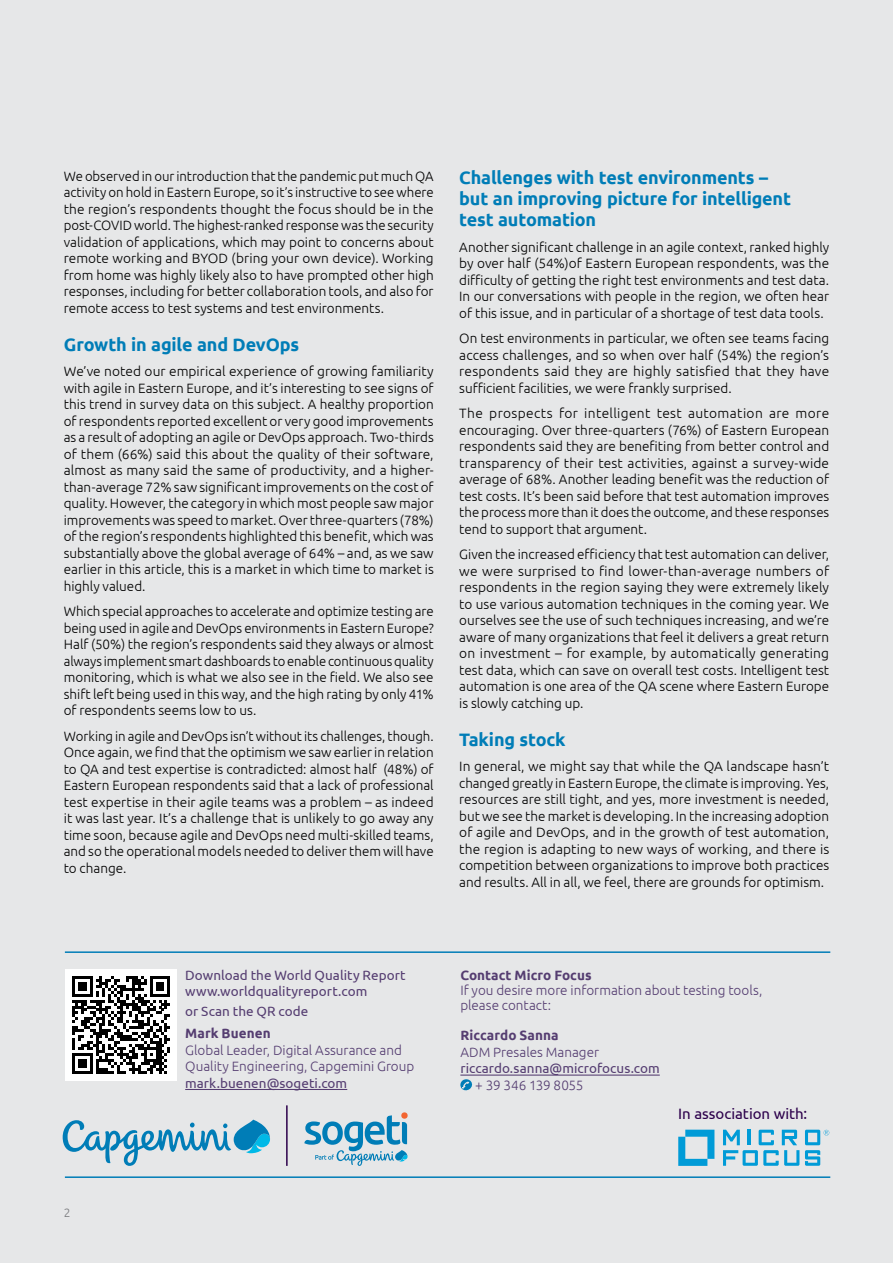
<style>
.page{position:relative;width:893px;height:1263px;background:#e6e7e8}
.page>*{position:absolute;margin:0;border:0;box-sizing:border-box;transform-origin:0 0}
.t1{font:700 18px/21px "Ubuntu";letter-spacing:-.01em;color:#007db7}
.t2{font:15px "Ubuntu";color:#2c004b}
.t3{font:300 13.5px/16.5px "Ubuntu";color:#000;text-align:justify}
.t4{font:300 13.5px/16.5px "Ubuntu";color:#553d71}
.t5{font:13.5px/16.2px "Ubuntu";letter-spacing:.005em;color:#553d71}
.t6{font:700 13.5px "Ubuntu";letter-spacing:.005em;color:#553d71}
.t7{font:300 13.5px "Ubuntu";letter-spacing:-.02em;color:#553d71}
.t8{font:300 12px "Ubuntu";color:#77787b}
</style>
<div class="page">
<hr style="left:185px;top:1089px;width:162px;height:1px;background:#553d71">
<hr style="left:460px;top:1074px;width:200px;height:1px;background:#553d71">
<hr style="left:65px;top:951px;width:765px;height:2px;background:#007db7">
<hr style="left:65px;top:1176px;width:765px;height:2px;background:#007db7">
<svg style="left:678px;top:1130px;width:36px;height:36px"></svg>
<svg style="left:723px;top:1130px;width:76px;height:36px"></svg>
<svg style="left:805px;top:1130px;width:24px;height:36px"></svg>
<svg style="left:304px;top:1112px;width:104px;height:54px"></svg>
<svg style="left:63px;top:1119px;width:207px;height:47px"></svg>
<hr style="left:286px;top:1105px;width:2px;height:61px;background:#2c004b">
<div style="left:66px;top:969px;width:111px;height:111px;background:#fff"></div>
<svg style="left:72px;top:976px;width:98px;height:98px"></svg>
<svg style="left:460px;top:1079px;width:13px;height:12px"></svg>
<p class="t3" style="left:64px;top:167px;width:371px">We observed in our introduction that the pandemic put much QA activity on hold in Eastern Europe, so it’s instructive to see where the region’s respondents thought the focus should be in the post-COVID world. The highest-ranked response was the security validation of applications, which may point to concerns about remote working and BYOD (bring your own device). Working from home was highly likely also to have prompted other high responses, including for better collaboration tools, and also for remote access to test systems and test environments.</p>
<h1 class="t1" style="left:64px;top:333px;width:237px">Growth in agile and DevOps</h1>
<p class="t3" style="left:64px;top:363px;width:371px">We’ve noted our empirical experience of growing familiarity with agile in Eastern Europe, and it’s interesting to see signs of this trend in survey data on this subject. A healthy proportion of respondents reported excellent or very good improvements as a result of adopting an agile or DevOps approach. Two-thirds of them (66%) said this about the quality of their software, almost as many said the same of productivity, and a higher&shy;than-average 72% saw significant improvements on the cost of quality. However, the category in which most people saw major improvements was speed to market. Over three-quarters (78%) of the region’s respondents highlighted this benefit, which was substantially above the global average of 64% – and, as we saw earlier in this article, this is a market in which time to market is highly valued.</p>
<p class="t3" style="left:64px;top:603px;width:371px">Which special approaches to accelerate and optimize testing are being used in agile and DevOps environments in Eastern Europe?<br>Half (50%) the region’s respondents said they always or almost always implement smart dashboards to enable continuous quality monitoring, which is what we also see in the field. We also see shift left being used in this way, and the high rating by only 41% of respondents seems low to us.</p>
<p class="t3" style="left:64px;top:727px;width:371px">Working in agile and DevOps isn’t without its challenges, though.<br>Once again, we find that the optimism we saw earlier in relation to QA and test expertise is contradicted: almost half (48%) of Eastern European respondents said that a lack of professional test expertise in their agile teams was a problem – as indeed it was last year. It’s a challenge that is unlikely to go away any time soon, because agile and DevOps need multi-skilled teams, and so the operational models needed to deliver them will have to change.</p>
<h1 class="t1" style="left:459px;top:167px;width:333px">Challenges with test environments – but an improving picture for intelligent test automation</h1>
<p class="t3" style="left:459px;top:238px;width:371px">Another significant challenge in an agile context, ranked highly by over half (54%)of Eastern European respondents, was the difficulty of getting the right test environments and test data.<br>In our conversations with people in the region, we often hear of this issue, and in particular of a shortage of test data tools.</p>
<p class="t3" style="left:459px;top:330px;width:371px">On test environments in particular, we often see teams facing access challenges, and so when over half (54%) the region’s respondents said they are highly satisfied that they have sufficient facilities, we were frankly surprised.</p>
<p class="t3" style="left:459px;top:405px;width:371px">The prospects for intelligent test automation are more encouraging. Over three-quarters (76%) of Eastern European respondents said they are benefiting from better control and transparency of their test activities, against a survey-wide average of 68%. Another leading benefit was the reduction of test costs. It’s been said before that test automation improves the process more than it does the outcome, and these responses tend to support that argument.</p>
<p class="t3" style="left:459px;top:546px;width:371px">Given the increased efficiency that test automation can deliver, we were surprised to find lower-than-average numbers of respondents in the region saying they were extremely likely to use various automation techniques in the coming year. We ourselves see the use of such techniques increasing, and we’re aware of many organizations that feel it delivers a great return on investment – for example, by automatically generating test data, which can save on overall test costs. Intelligent test automation is one area of the QA scene where Eastern Europe is slowly catching up.</p>
<h1 class="t1" style="left:459px;top:728px;width:108px">Taking stock</h1>
<p class="t3" style="left:459px;top:758px;width:371px">In general, we might say that while the QA landscape hasn’t changed greatly in Eastern Europe, the climate is improving. Yes, resources are still tight, and yes, more investment is needed, but we see the market is developing. In the increasing adoption of agile and DevOps, and in the growth of test automation, the region is adapting to new ways of working, and there is competition between organizations to improve both practices and results. All in all, we feel, there are grounds for optimism.</p>
<p class="t5" style="left:185px;top:966px;width:222px">Download the World Quality Report www.worldqualityreport.com</p>
<p class="t5" style="left:185px;top:1003px;width:125px">or Scan the QR code</p>
<p class="t6" style="left:185px;top:1025px;width:87px">Mark Buenen</p>
<p class="t4" style="left:185px;top:1041px;width:231px">Global Leader, Digital Assurance and<br>Quality Engineering, Capgemini Group</p>
<p class="t5" style="left:185px;top:1074px;width:164px">mark.buenen@sogeti.com</p>
<p class="t6" style="left:460px;top:967px;width:133px">Contact Micro Focus</p>
<p class="t4" style="left:460px;top:982px;width:303px;line-height:15px">If you desire more information about testing tools, please contact:</p>
<p class="t6" style="left:460px;top:1027px;width:100px">Riccardo Sanna</p>
<p class="t4" style="left:460px;top:1043px;width:140px">ADM Presales Manager</p>
<p class="t5" style="left:460px;top:1060px;width:201px">riccardo.sanna@microfocus.com</p>
<p class="t7" style="left:475px;top:1077px;width:110px">+ 39 346 139 8055</p>
<p class="t2" style="left:678px;top:1104px;width:131px">In association with:</p>
<p class="t8" style="left:64px;top:1205px;width:8px">2</p>
</div>
